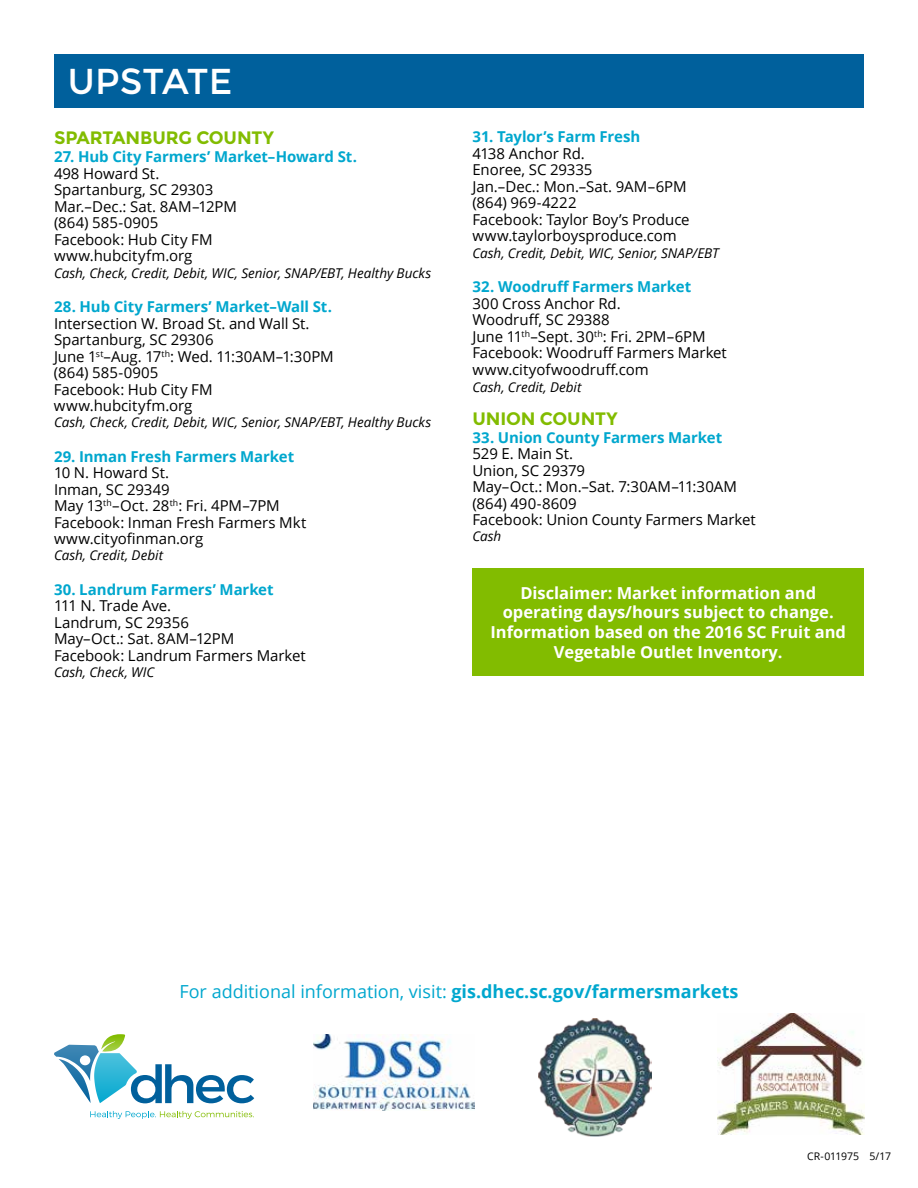
<style>
.page{position:relative;width:918px;height:1188px;background:#fff}
.page>*{position:absolute;margin:0;border:0;box-sizing:border-box;transform-origin:0 0}
.t1{font:36px "Montserrat";color:#fff}
.t2{font:18px "Open Sans";color:#00a7ce}
.t3{font:700 18px "Montserrat";letter-spacing:-.01em;color:#82bc00}
.t4{font:700 16.5px/19.8px "Open Sans";color:#fff;text-align:center}
.t5{font:15px/16.5px "Open Sans";letter-spacing:-.005em;color:#000}
.t6{font:700 15px "Open Sans";letter-spacing:-.005em;color:#00a7ce}
.t7{font:italic 13.5px "Open Sans";color:#000}
.t8{font:10.5px "Open Sans";letter-spacing:-.005em;color:#000}
.s1{font-weight:700}
</style>
<div class="page">
<div style="left:54px;top:54px;width:810px;height:54px;background:#00609c"></div>
<svg style="left:54px;top:1034px;width:200px;height:69px"></svg>
<svg style="left:90px;top:1111px;width:164px;height:8px"></svg>
<img style="left:314px;top:1034px;width:161px;height:77px">
<img style="left:538px;top:1018px;width:113px;height:118px">
<img style="left:718px;top:1014px;width:147px;height:121px">
<div style="left:472px;top:568px;width:392px;height:108px;background:#82bc00"></div>
<h1 class="t1" style="left:68px;top:60px;width:166px">UPSTATE</h1>
<p class="t3" style="left:54px;top:127px;width:221px">SPARTANBURG COUNTY</p>
<p class="t6" style="left:54px;top:146px;width:305px">27. Hub City Farmers’ Market–Howard St.</p>
<p class="t5" style="left:54px;top:165px;width:184px">498 Howard St.<br>Spartanburg, SC 29303<br>Mar.–Dec.: Sat. 8AM–12PM (864) 585-0905<br>Facebook: Hub City FM www.hubcityfm.org</p>
<p class="t7" style="left:54px;top:263px;width:379px">Cash, Check, Credit, Debit, WIC, Senior, SNAP/EBT, Healthy Bucks</p>
<p class="t6" style="left:54px;top:296px;width:280px">28. Hub City Farmers’ Market–Wall St.</p>
<p class="t5" style="left:54px;top:314px;width:281px">Intersection W. Broad St. and Wall St.<br>Spartanburg, SC 29306<br>June 1<sup>st</sup>–Aug. 17<sup>th</sup>: Wed. 11:30AM–1:30PM (864) 585-0905<br>Facebook: Hub City FM www.hubcityfm.org</p>
<p class="t7" style="left:54px;top:413px;width:379px">Cash, Check, Credit, Debit, WIC, Senior, SNAP/EBT, Healthy Bucks</p>
<p class="t6" style="left:54px;top:446px;width:242px">29. Inman Fresh Farmers Market</p>
<p class="t5" style="left:54px;top:464px;width:254px">10 N. Howard St.<br>Inman, SC 29349<br>May 13<sup>th</sup>–Oct. 28<sup>th</sup>: Fri. 4PM–7PM<br>Facebook: Inman Fresh Farmers Mkt www.cityofinman.org</p>
<p class="t7" style="left:54px;top:546px;width:111px">Cash, Credit, Debit</p>
<p class="t6" style="left:54px;top:579px;width:221px">30. Landrum Farmers’ Market</p>
<p class="t5" style="left:54px;top:597px;width:253px">111 N. Trade Ave.<br>Landrum, SC 29356<br>May–Oct.: Sat. 8AM–12PM<br>Facebook: Landrum Farmers Market</p>
<p class="t7" style="left:54px;top:663px;width:102px">Cash, Check, WIC</p>
<p class="t6" style="left:472px;top:126px;width:169px">31. Taylor’s Farm Fresh</p>
<p class="t5" style="left:472px;top:145px;width:219px">4138 Anchor Rd.<br>Enoree, SC 29335<br>Jan.–Dec.: Mon.–Sat. 9AM–6PM (864) 969-4222<br>Facebook: Taylor Boy’s Produce www.taylorboysproduce.com</p>
<p class="t7" style="left:472px;top:244px;width:248px">Cash, Credit, Debit, WIC, Senior, SNAP/EBT</p>
<p class="t6" style="left:472px;top:276px;width:220px">32. Woodruff Farmers Market</p>
<p class="t5" style="left:472px;top:295px;width:256px">300 Cross Anchor Rd.<br>Woodruff, SC 29388<br>June 11<sup>th</sup>–Sept. 30<sup>th</sup>: Fri. 2PM–6PM<br>Facebook: Woodruff Farmers Market www.cityofwoodruff.com</p>
<p class="t7" style="left:472px;top:378px;width:111px">Cash, Credit, Debit</p>
<p class="t3" style="left:472px;top:408px;width:147px">UNION COUNTY</p>
<p class="t6" style="left:472px;top:427px;width:251px">33. Union County Farmers Market</p>
<p class="t5" style="left:472px;top:445px;width:285px">529 E. Main St.<br>Union, SC 29379<br>May–Oct.: Mon.–Sat. 7:30AM–11:30AM (864) 490-8609<br>Facebook: Union County Farmers Market</p>
<p class="t7" style="left:472px;top:527px;width:30px">Cash</p>
<p class="t4" style="left:490px;top:582px;width:357px">Disclaimer: Market information and operating days/hours subject to change.<br>Information based on the 2016 SC Fruit and Vegetable Outlet Inventory.</p>
<p class="t2" style="left:179px;top:979px;width:561px">For additional information, visit: <span class="s1">gis.dhec.sc.gov/farmersmarkets</span></p>
<p class="t8" style="left:807px;top:1149px;width:85px">CR-011975 5/17</p>
</div>
